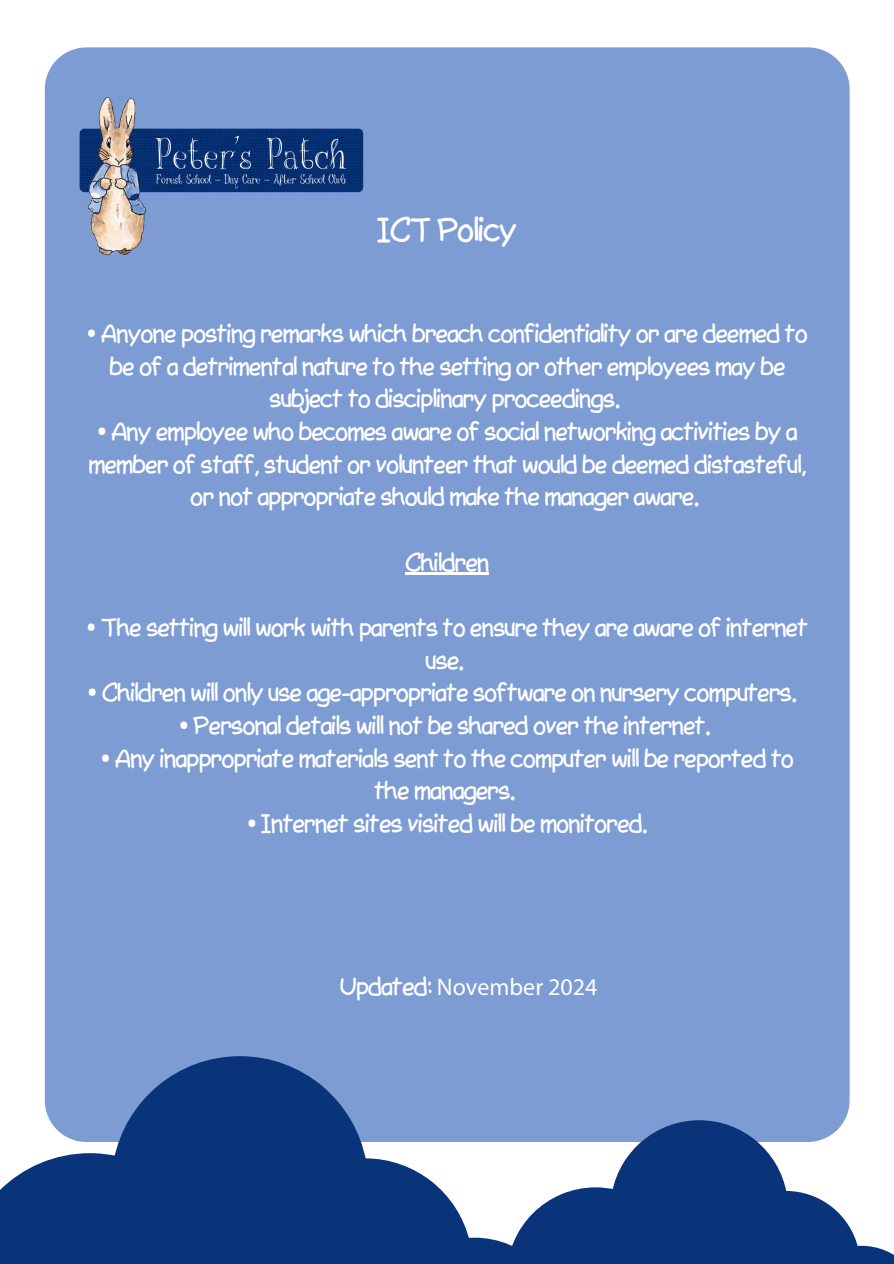
<style>
.page{position:relative;width:894px;height:1264px;background:#fff}
.page>*{position:absolute;margin:0;border:0;box-sizing:border-box;transform-origin:0 0}
.t1{font:31.5px "QD Better Comic Sans Alternates";color:#fff}
.t2{font:24px/32.7px "QD Better Comic Sans Alternates";color:#fff;text-align:center}
.t3{font:24px "Myriad Pro";color:#fff}
.s1{font-family:"Noto Sans";font-weight:700}
.s2{font-family:"QD Better Comic Sans Alternates"}
</style>
<div class="page">
<div style="left:45px;top:47px;width:804px;height:1094px;background:#7d9cd3;border-radius:42px"></div>
<img style="left:79px;top:96px;width:285px;height:160px">
<svg style="left:0;top:1056px;width:506px;height:207px;fill:#09347a"></svg>
<svg style="left:506px;top:1120px;width:387px;height:143px;fill:#09347a"></svg>
<hr style="left:405px;top:573px;width:83px;height:2px;background:#fff">
<p class="t1" style="left:378px;top:213px;width:140px">ICT Policy</p>
<p class="t2" style="left:87px;top:318px;width:721px"><span class="s1">•</span> Anyone posting remarks which breach confidentiality or are deemed to be of a detrimental nature to the setting or other employees may be subject to disciplinary proceedings.</p>
<p class="t2" style="left:88px;top:416px;width:718px"><span class="s1">•</span> Any employee who becomes aware of social networking activities by a member of staff, student or volunteer that would be deemed distasteful, or not appropriate should make the manager aware.</p>
<p class="t2" style="left:405px;top:547px;width:85px">Children</p>
<p class="t2" style="left:87px;top:612px;width:722px"><span class="s1">•</span> The setting will work with parents to ensure they are aware of internet use.</p>
<p class="t2" style="left:88px;top:677px;width:709px"><span class="s1">•</span> Children will only use age-appropriate software on nursery computers.</p>
<p class="t2" style="left:179px;top:710px;width:532px"><span class="s1">•</span> Personal details will not be shared over the internet.</p>
<p class="t2" style="left:101px;top:743px;width:693px"><span class="s1">•</span> Any inappropriate materials sent to the computer will be reported to the managers.</p>
<p class="t2" style="left:247px;top:808px;width:400px"><span class="s1">•</span> Internet sites visited will be monitored.</p>
<p class="t3" style="left:340px;top:972px;width:259px"><span class="s2">Updated:</span> November 2024</p>
</div>
